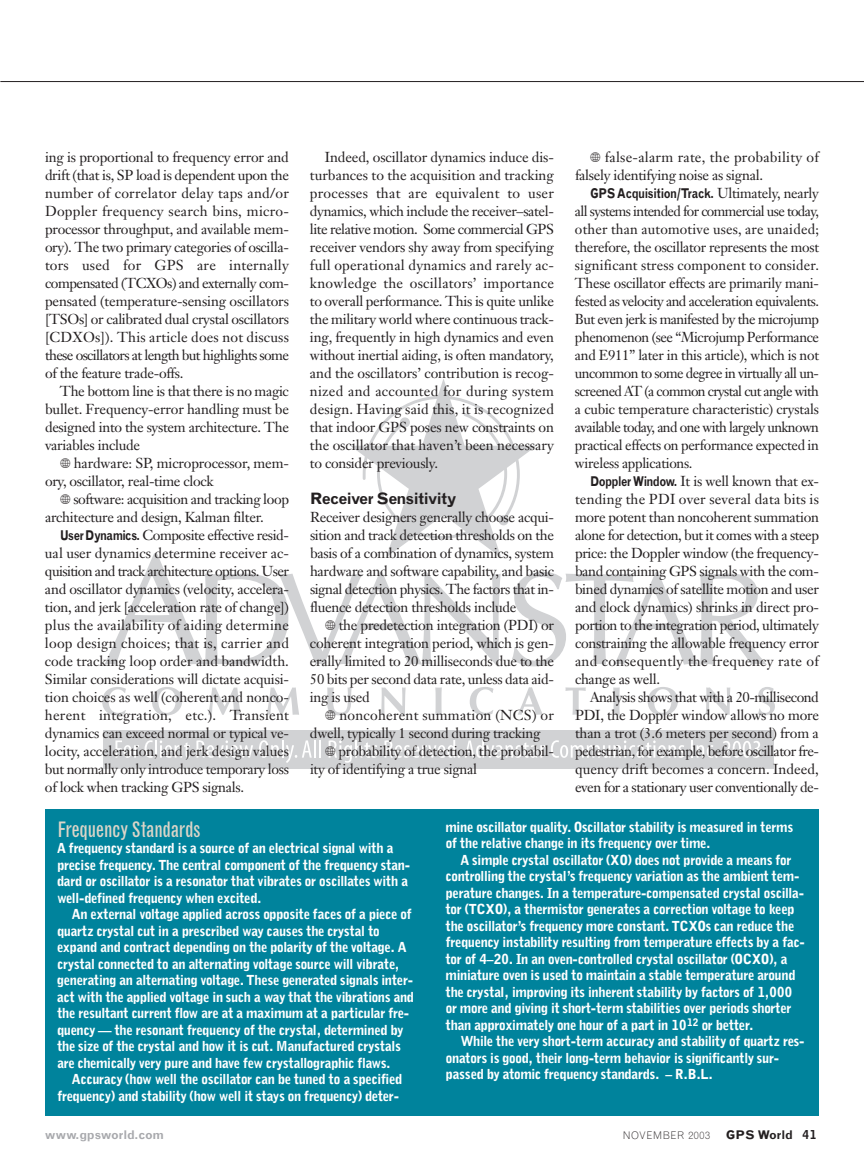
<style>
.page{position:relative;width:864px;height:1161px;background:#fff}
.page>*{position:absolute;margin:0;border:0;box-sizing:border-box;transform-origin:0 0}
.t1{font:condensed 21px "Grotesque";letter-spacing:-.01em;color:#dcd5c8;scale:.96 1}
.t2{font:700 15.75px "Grotesque";letter-spacing:-.04em;color:#231f20}
.t3{font:14.25px/18px "Janson Text";letter-spacing:-.02em;color:#231f20;text-align:justify}
.t4{font:14.25px "Janson Text";letter-spacing:.015em;color:#231f20}
.t5{font:900 13.5px/16.5px "Grotesque";letter-spacing:-.035em;color:#fff}
.t6{font:700 13.5px "Grotesque";letter-spacing:-.025em;color:#231f20;scale:.8 1}
.t7{font:700 12px "Grotesque";letter-spacing:-.015em;color:#a8a9ad}
.t8{font:700 12px "Grotesque";letter-spacing:-.005em;color:#231f20}
.t9{font:300 10.5px "Grotesque";letter-spacing:.05em;color:#231f20}
.s1{font-family:"Grotesque";font-weight:700;font-size:13.5px}
.s2{font-family:"Janson Text";font-weight:400;font-size:14.25px}
.s3{font-weight:900}
</style>
<div class="page">
<hr style="left:0;top:81px;width:864px;height:1px;background:#231f20">
<svg style="left:102px;top:687px;width:24px;height:28px"></svg>
<svg style="left:152px;top:687px;width:30px;height:28px"></svg>
<svg style="left:208px;top:687px;width:33px;height:28px"></svg>
<svg style="left:267px;top:687px;width:32px;height:28px"></svg>
<svg style="left:381px;top:687px;width:25px;height:28px"></svg>
<svg style="left:435px;top:687px;width:7px;height:28px"></svg>
<svg style="left:470px;top:687px;width:24px;height:28px"></svg>
<svg style="left:518px;top:687px;width:25px;height:28px"></svg>
<svg style="left:565px;top:687px;width:21px;height:28px"></svg>
<svg style="left:613px;top:687px;width:7px;height:28px"></svg>
<svg style="left:648px;top:687px;width:30px;height:28px"></svg>
<svg style="left:706px;top:687px;width:24px;height:28px"></svg>
<svg style="left:758px;top:687px;width:17px;height:28px"></svg>
<div style="left:104px;top:730px;width:670px;height:38px;background:#d1d2d4"></div>
<svg style="left:115px;top:740px;width:24px;height:18px"></svg>
<svg style="left:145px;top:740px;width:45px;height:18px"></svg>
<svg style="left:196px;top:740px;width:57px;height:18px"></svg>
<svg style="left:385px;top:740px;width:160px;height:18px"></svg>
<svg style="left:551px;top:740px;width:134px;height:18px"></svg>
<svg style="left:691px;top:740px;width:70px;height:18px"></svg>
<div style="left:45px;top:809px;width:774px;height:307px;background:#00839c"></div>
<svg style="left:104px;top:379px;width:663px;height:287px"></svg>
<svg style="left:327px;top:687px;width:25px;height:29px"></svg>
<svg style="left:259px;top:740px;width:119px;height:23px"></svg>
<p class="t3" style="left:45px;top:149px;width:245px">ing is proportional to frequency error and drift (that is, SP load is dependent upon the number of correlator delay taps and/or Doppler frequency search bins, micro&shy;processor throughput, and available mem&shy;ory). The two primary categories of oscilla&shy;tors used for GPS are internally compensated (TCXOs) and externally com&shy;pensated (temperature-sensing oscillators [TSOs] or calibrated dual crystal oscillators [CDXOs]). This article does not discuss these oscillators at length but highlights some of the feature trade-offs.</p>
<p class="t3" style="left:45px;top:383px;width:246px;text-indent:15px">The bottom line is that there is no magic bullet. Frequency-error handling must be designed into the system architecture. The variables include</p>
<p class="t3" style="left:45px;top:455px;width:246px;text-indent:29px">hardware: SP, microprocessor, mem&shy;ory, oscillator, real-time clock</p>
<p class="t3" style="left:45px;top:491px;width:246px;text-indent:28px">software: acquisition and tracking loop architecture and design, Kalman filter.</p>
<p class="t3" style="left:45px;top:527px;width:246px;text-indent:15px"><span class="s1">User Dynamics.</span> Composite effective resid&shy;ual user dynamics determine receiver ac&shy;quisition and track architecture options. User and oscillator dynamics (velocity, accelera&shy;tion, and jerk [acceleration rate of change]) plus the availability of aiding determine loop design choices; that is, carrier and code tracking loop order and bandwidth.<br>Similar considerations will dictate acquisi&shy;tion choices as well (coherent and nonco&shy;herent integration, etc.). Transient dynamics can exceed normal or typical ve&shy;locity, acceleration, and jerk design values but normally only introduce temporary loss of lock when tracking GPS signals.</p>
<p class="t3" style="left:310px;top:149px;width:246px;text-indent:15px">Indeed, oscillator dynamics induce dis&shy;turbances to the acquisition and tracking processes that are equivalent to user dynamics, which include the receiver–satel&shy;lite relative motion. Some commercial GPS receiver vendors shy away from specifying full operational dynamics and rarely ac&shy;knowledge the oscillators’ importance to overall performance. This is quite unlike the military world where continuous track&shy;ing, frequently in high dynamics and even without inertial aiding, is often mandatory, and the oscillators’ contribution is recog&shy;nized and accounted for during system design. Having said this, it is recognized that indoor GPS poses new constraints on the oscillator that haven’t been necessary to consider previously.</p>
<p class="t2" style="left:310px;top:493px;width:148px">Receiver Sensitivity</p>
<p class="t3" style="left:310px;top:509px;width:246px">Receiver designers generally choose acqui&shy;sition and track detection thresholds on the basis of a combination of dynamics, system hardware and software capability, and basic signal detection physics. The factors that in&shy;fluence detection thresholds include</p>
<p class="t3" style="left:310px;top:617px;width:246px;text-indent:29px">the predetection integration (PDI) or coherent integration period, which is gen&shy;erally limited to 20 milliseconds due to the 50 bits per second data rate, unless data aid&shy;ing is used</p>
<p class="t4" style="left:339px;top:709px;width:216px">noncoherent summation (NCS) or</p>
<p class="t3" style="left:310px;top:725px;width:232px">dwell, typically 1 second during tracking</p>
<p class="t3" style="left:338px;top:743px;width:217px">probability of detection, the probabil-</p>
<p class="t3" style="left:310px;top:761px;width:169px">ity of identifying a true signal</p>
<p class="t3" style="left:575px;top:149px;width:245px;text-indent:30px">false-alarm rate, the probability of falsely identifying noise as signal.</p>
<p class="t6" style="left:590px;top:188px;width:288px">GPS Acquisition/Track. <span class="s2">Ultimately, nearly</span></p>
<p class="t3" style="left:575px;top:203px;width:246px">all systems intended for commercial use today, other than automotive uses, are unaided; therefore, the oscillator represents the most significant stress component to consider.<br>These oscillator effects are primarily mani&shy;fested as velocity and acceleration equivalents.<br>But even jerk is manifested by the microjump phenomenon (see “Microjump Performance and E911” later in this article), which is not uncommon to some degree in virtually all un&shy;screened AT (a common crystal cut angle with a cubic temperature characteristic) crystals available today, and one with largely unknown practical effects on performance expected in wireless applications.</p>
<p class="t3" style="left:575px;top:473px;width:246px;text-indent:15px"><span class="s1">Doppler Window.</span> It is well known that ex&shy;tending the PDI over several data bits is more potent than noncoherent summation alone for detection, but it comes with a steep price: the Doppler window (the frequency&shy;band containing GPS signals with the com&shy;bined dynamics of satellite motion and user and clock dynamics) shrinks in direct pro&shy;portion to the integration period, ultimately constraining the allowable frequency error and consequently the frequency rate of change as well.</p>
<p class="t3" style="left:575px;top:689px;width:246px;text-indent:15px">Analysis shows that with a 20-millisecond PDI, the Doppler window allows no more than a trot (3.6 meters per second) from a pedestrian, for example, before oscillator fre&shy;quency drift becomes a concern. Indeed, even for a stationary user conventionally de-</p>
<h1 class="t1" style="left:57px;top:821px;width:151px">Frequency Standards</h1>
<p class="t5" style="left:57px;top:841px;width:355px">A frequency standard is a source of an electrical signal with a precise frequency. The central component of the frequency stan&shy;dard or oscillator is a resonator that vibrates or oscillates with a well-defined frequency when excited.</p>
<p class="t5" style="left:57px;top:907px;width:359px;text-indent:15px">An external voltage applied across opposite faces of a piece of quartz crystal cut in a prescribed way causes the crystal to expand and contract depending on the polarity of the voltage. A crystal connected to an alternating voltage source will vibrate, generating an alternating voltage. These generated signals inter&shy;act with the applied voltage in such a way that the vibrations and the resultant current flow are at a maximum at a particular fre&shy;quency — the resonant frequency of the crystal, determined by the size of the crystal and how it is cut. Manufactured crystals are chemically very pure and have few crystallographic flaws.</p>
<p class="t5" style="left:57px;top:1072px;width:347px;text-align:right">Accuracy (how well the oscillator can be tuned to a specified frequency) and stability (how well it stays on frequency) deter-</p>
<p class="t5" style="left:446px;top:819px;width:349px">mine oscillator quality. Oscillator stability is measured in terms of the relative change in its frequency over time.</p>
<p class="t5" style="left:446px;top:852px;width:361px;text-indent:15px">A simple crystal oscillator (XO) does not provide a means for controlling the crystal’s frequency variation as the ambient tem&shy;perature changes. In a temperature-compensated crystal oscilla&shy;tor (TCXO), a thermistor generates a correction voltage to keep the oscillator’s frequency more constant. TCXOs can reduce the frequency instability resulting from temperature effects by a fac&shy;tor of 4–20. In an oven-controlled crystal oscillator (OCXO), a miniature oven is used to maintain a stable temperature around the crystal, improving its inherent stability by factors of 1,000 or more and giving it short-term stabilities over periods shorter than approximately one hour of a part in 10<sup>12</sup> or better.</p>
<p class="t5" style="left:446px;top:1034px;width:360px;text-indent:15px">While the very short-term accuracy and stability of quartz res&shy;onators is good, their long-term behavior is significantly sur&shy;passed by atomic frequency standards. – R.B.L.</p>
<p class="t7" style="left:45px;top:1131px;width:121px">www.gpsworld.com</p>
<p class="t9" style="left:623px;top:1132px;width:89px">NOVEMBER 2003</p>
<p class="t8" style="left:726px;top:1131px;width:92px">GPS World <span class="s3">41</span></p>
</div>
